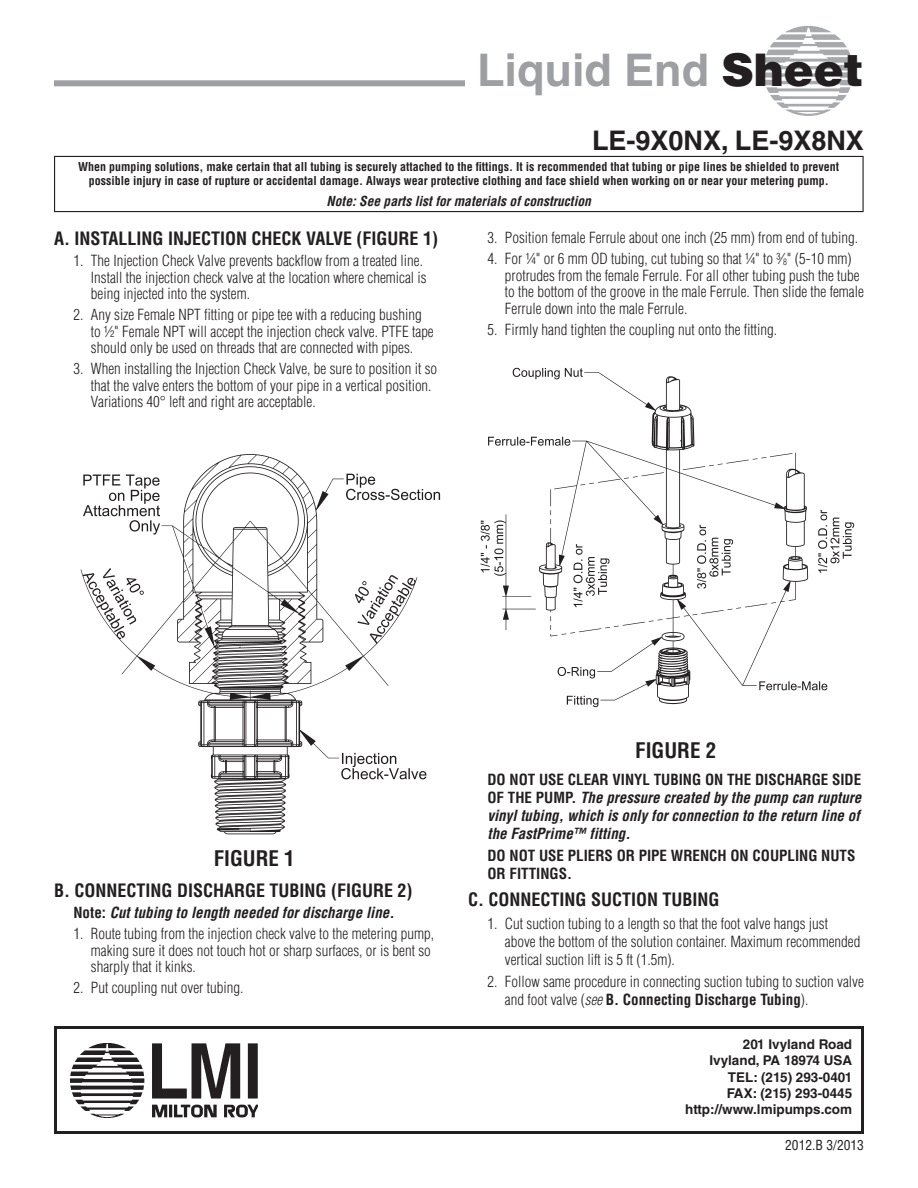
<style>
.page{position:relative;width:918px;height:1188px;background:#fff}
.page>*{position:absolute;margin:0;border:0;box-sizing:border-box;transform-origin:0 0}
.t1{font:700 45px "Helvetica LT Std";color:#9d9fa2}
.t2{font:700 27px "Helvetica LT Std";color:#231f20}
.t3{font:700 condensed 21px "Helvetica LT Std";color:#231f20}
.t4{font:700 condensed 18px "Helvetica LT Std";color:#231f20}
.t5{font:300 condensed 15px/16.5px "Helvetica LT Std";color:#231f20}
.t6{font:italic 700 condensed 15px/18px "Helvetica LT Std";color:#231f20;text-align:justify}
.t7{font:700 condensed 15px/18px "Helvetica LT Std";color:#231f20}
.t8{font:700 13.5px/16.2px "Helvetica LT Std";color:#231f20;text-align:right}
.t9{font:italic 700 condensed 13.5px "Helvetica LT Std";color:#231f20}
.t10{font:condensed 13.5px "Helvetica LT Std";color:#231f20}
.t11{font:700 condensed 12px/13.5px "Helvetica LT Std";color:#231f20;text-align:center}
.s1{font-weight:900;color:#231f20}
.s2{font-size:8.7px}
.s3{font-style:normal}
.s4{font-style:italic}
.s5{font-weight:700}
</style>
<div class="page">
<svg style="left:763px;top:26px;width:90px;height:90px"></svg>
<div style="left:54px;top:80px;width:411px;height:6px;background:#9d9fa2"></div>
<div style="left:54px;top:1026px;width:810px;height:108px;border:3px solid #231f20"></div>
<img style="left:70px;top:1044px;width:188px;height:73px">
<img style="left:80px;top:454px;width:361px;height:381px">
<img style="left:480px;top:367px;width:375px;height:341px">
<hr style="left:54px;top:156px;width:810px;height:1px;background:#231f20">
<hr style="left:54px;top:157px;width:1px;height:54px;background:#231f20">
<hr style="left:862px;top:157px;width:2px;height:54px;background:#231f20">
<hr style="left:54px;top:211px;width:810px;height:1px;background:#231f20">
<h1 class="t1" style="left:477px;top:43px;width:388px">Liquid End <span class="s1">Sheet</span></h1>
<h2 class="t2" style="left:592px;top:124px;width:273px">LE-9X0NX, LE-9X8NX</h2>
<p class="t11" style="left:78px;top:160px;width:762px">When pumping solutions, make certain that all tubing is securely attached to the fittings. It is recommended that tubing or pipe lines be shielded to prevent possible injury in case of rupture or accidental damage. Always wear protective clothing and face shield when working on or near your metering pump.</p>
<p class="t9" style="left:327px;top:192px;width:266px">Note: See parts list for materials of construction</p>
<p class="t4" style="left:54px;top:228px;width:386px">A. INSTALLING INJECTION CHECK VALVE (FIGURE 1)</p>
<p class="t5" style="left:91px;top:253px;width:337px;text-indent:-17px">1. The Injection Check Valve prevents backflow from a treated line.<br>Install the injection check valve at the location where chemical is being injected into the system.</p>
<p class="t5" style="left:91px;top:307px;width:344px;text-indent:-17px">2. Any size Female NPT fitting or pipe tee with a reducing bushing to ½" Female NPT will accept the injection check valve. PTFE tape should only be used on threads that are connected with pipes.</p>
<p class="t5" style="left:91px;top:361px;width:348px;text-indent:-17px">3. When installing the Injection Check Valve, be sure to position it so that the valve enters the bottom of your pipe in a vertical position.<br>Variations 40° left and right are acceptable.</p>
<p class="t5" style="left:488px;top:230px;width:372px">3. Position female Ferrule about one inch (25 mm) from end of tubing.</p>
<p class="t5" style="left:505px;top:251px;width:360px;text-indent:-17px">4. For ¼" or 6 mm OD tubing, cut tubing so that ¼" to ³∕<span class="s2">8</span>" (5-10 mm) protrudes from the female Ferrule. For all other tubing push the tube to the bottom of the groove in the male Ferrule. Then slide the female Ferrule down into the male Ferrule.</p>
<p class="t5" style="left:488px;top:321px;width:291px">5. Firmly hand tighten the coupling nut onto the fitting.</p>
<h3 class="t3" style="left:214px;top:845px;width:83px">FIGURE 1</h3>
<p class="t4" style="left:54px;top:879px;width:360px">B. CONNECTING DISCHARGE TUBING (FIGURE 2)</p>
<p class="t6" style="left:74px;top:904px;width:322px"><span class="s3">Note:</span> Cut tubing to length needed for discharge line.</p>
<p class="t5" style="left:91px;top:925px;width:345px;text-indent:-17px">1. Route tubing from the injection check valve to the metering pump, making sure it does not touch hot or sharp surfaces, or is bent so sharply that it kinks.</p>
<p class="t5" style="left:74px;top:979px;width:171px">2. Put coupling nut over tubing.</p>
<h3 class="t3" style="left:635px;top:737px;width:83px">FIGURE 2</h3>
<p class="t6" style="left:488px;top:770px;width:375px"><span class="s3">DO NOT USE CLEAR VINYL TUBING ON THE DISCHARGE SIDE OF THE PUMP.</span> The pressure created by the pump can rupture vinyl tubing, which is only for connection to the return line of the FastPrime™ fitting.</p>
<p class="t7" style="left:488px;top:846px;width:369px">DO NOT USE PLIERS OR PIPE WRENCH ON COUPLING NUTS<br>OR FITTINGS.</p>
<p class="t4" style="left:468px;top:888px;width:253px">C. CONNECTING SUCTION TUBING</p>
<p class="t5" style="left:505px;top:914px;width:357px;line-height:18px;text-indent:-17px">1. Cut suction tubing to a length so that the foot valve hangs just above the bottom of the solution container. Maximum recommended vertical suction lift is 5 ft (1.5m).</p>
<p class="t5" style="left:505px;top:972px;width:360px;line-height:18px;text-indent:-17px">2. Follow same procedure in connecting suction tubing to suction valve and foot valve (<span class="s4">see</span> <span class="s5">B. Connecting Discharge Tubing</span>).</p>
<p class="t8" style="left:685px;top:1036px;width:169px">201 Ivyland Road<br>Ivyland, PA 18974 USA<br>TEL: (215) 293-0401<br>FAX: (215) 293-0445 http://www.lmipumps.com</p>
<p class="t10" style="left:785px;top:1137px;width:80px">2012.B 3/2013</p>
</div>
